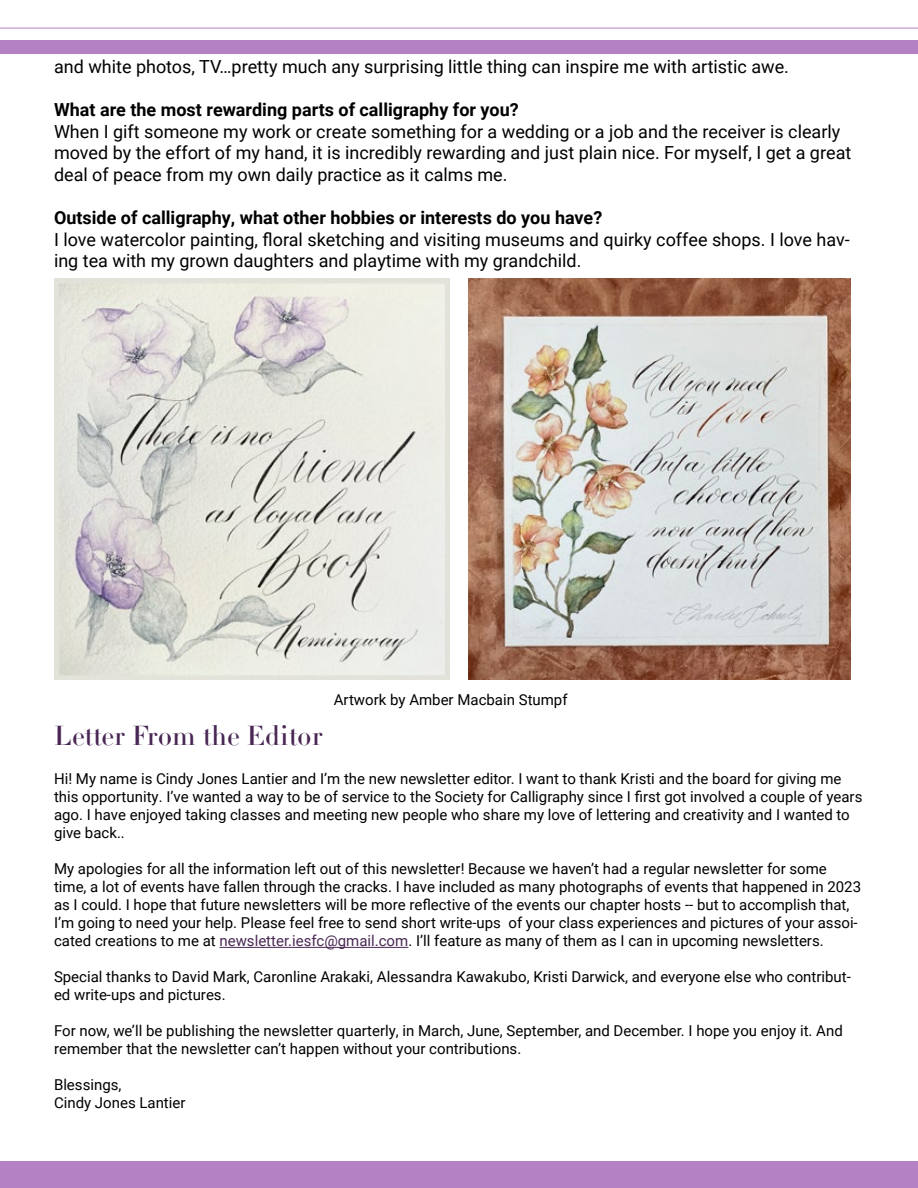
<style>
.page{position:relative;width:918px;height:1188px;background:#fff}
.page>*{position:absolute;margin:0;border:0;box-sizing:border-box;transform-origin:0 0}
.t1{font:27px "Didot LT Pro Headline";color:#492754}
.t2{font:18px/21.6px "Roboto";color:#000}
.t3{font:700 18px "Roboto";color:#000}
.t4{font:15px/18px "Roboto";color:#000}
.s1{color:#492754}
</style>
<div class="page">
<div style="left:0;top:40px;width:918px;height:14px;background:#b581c5"></div>
<hr style="left:0;top:28px;width:918px;height:1px;background:#b581c5">
<div style="left:0;top:1161px;width:918px;height:27px;background:#b581c5"></div>
<img style="left:54px;top:278px;width:396px;height:402px">
<img style="left:468px;top:278px;width:382px;height:402px">
<hr style="left:219px;top:947px;width:189px;height:1px;background:#492754">
<p class="t2" style="left:54px;top:55px;width:736px">and white photos, TV…pretty much any surprising little thing can inspire me with artistic awe.</p>
<p class="t3" style="left:54px;top:97px;width:466px">What are the most rewarding parts of calligraphy for you?</p>
<p class="t2" style="left:54px;top:120px;width:799px">When I gift someone my work or create something for a wedding or a job and the receiver is clearly moved by the effort of my hand, it is incredibly rewarding and just plain nice. For myself, I get a great deal of peace from my own daily practice as it calms me.</p>
<p class="t3" style="left:54px;top:205px;width:550px">Outside of calligraphy, what other hobbies or interests do you have?</p>
<p class="t2" style="left:54px;top:228px;width:797px">I love watercolor painting, floral sketching and visiting museums and quirky coffee shops. I love hav&shy;ing tea with my grown daughters and playtime with my grandchild.</p>
<p class="t4" style="left:334px;top:690px;width:235px">Artwork by Amber Macbain Stumpf</p>
<h1 class="t1" style="left:54px;top:719px;width:270px">Letter From the Editor</h1>
<p class="t4" style="left:54px;top:769px;width:810px">Hi! My name is Cindy Jones Lantier and I’m the new newsletter editor. I want to thank Kristi and the board for giving me this opportunity. I’ve wanted a way to be of service to the Society for Calligraphy since I first got involved a couple of years ago. I have enjoyed taking classes and meeting new people who share my love of lettering and creativity and I wanted to give back..</p>
<p class="t4" style="left:54px;top:859px;width:809px">My apologies for all the information left out of this newsletter! Because we haven’t had a regular newsletter for some time, a lot of events have fallen through the cracks. I have included as many photographs of events that happened in 2023 as I could. I hope that future newsletters will be more reflective of the events our chapter hosts -- but to accomplish that, I’m going to need your help. Please feel free to send short write-ups of your class experiences and pictures of your assoi&shy;cated creations to me at <span class="s1">newsletter.iesfc@gmail.com</span>. I’ll feature as many of them as I can in upcoming newsletters.</p>
<p class="t4" style="left:54px;top:967px;width:798px">Special thanks to David Mark, Caronline Arakaki, Alessandra Kawakubo, Kristi Darwick, and everyone else who contribut&shy;ed write-ups and pictures.</p>
<p class="t4" style="left:54px;top:1021px;width:790px">For now, we’ll be publishing the newsletter quarterly, in March, June, September, and December. I hope you enjoy it. And remember that the newsletter can’t happen without your contributions.</p>
<p class="t4" style="left:54px;top:1075px;width:133px">Blessings,<br>Cindy Jones Lantier</p>
</div>
